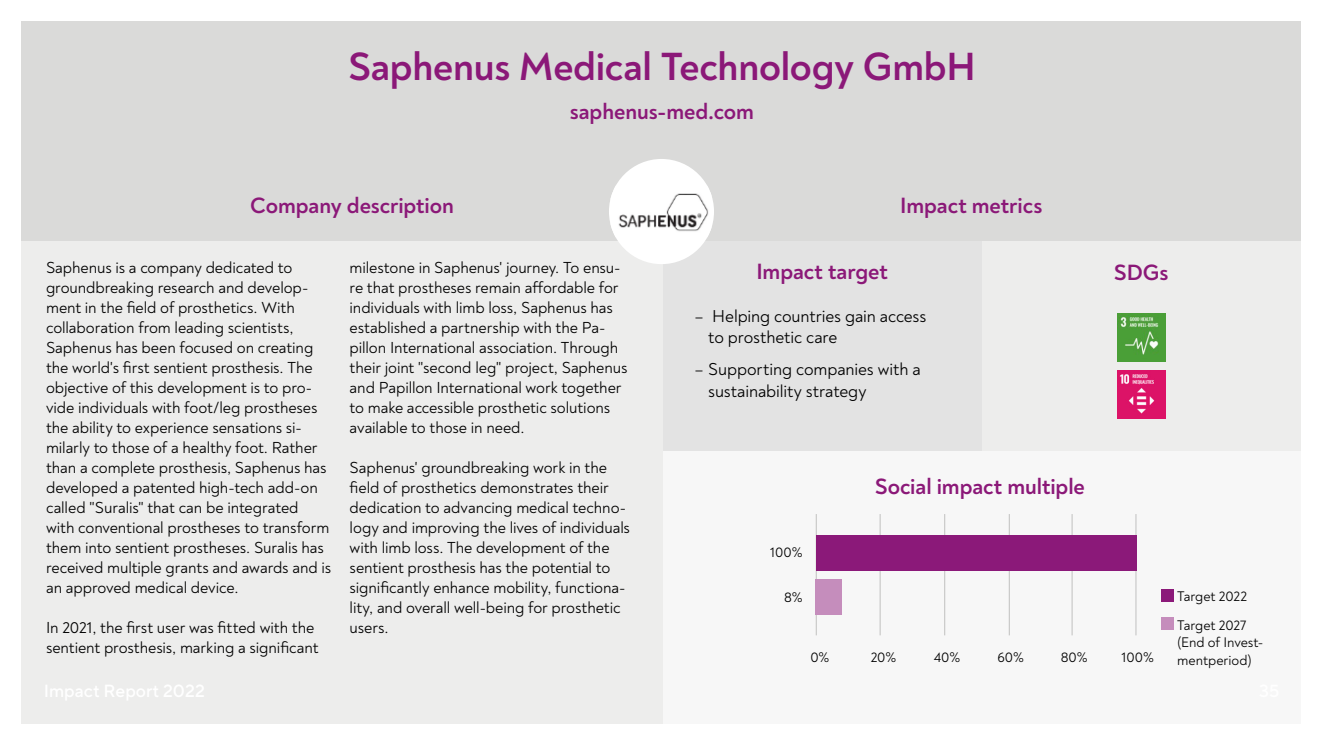
<style>
.page{position:relative;width:1323px;height:745px;background:#fff}
.page>*{position:absolute;margin:0;border:0;box-sizing:border-box;transform-origin:0 0}
.text_44_pt_light{font:700 40px "Noah";letter-spacing:-.005em;color:#8b1878}
.text_44_pt_light-2{font:700 22.5px "Noah";letter-spacing:-.005em;color:#8b1878}
.text_44_pt_light-3{font:17.5px "Noah";letter-spacing:-.005em;color:#000}
.text_44_pt_light-4{font:16.25px/20px "Noah";letter-spacing:-.005em;color:#000}
.text_44_pt_light-5{font:14.12px "Noah";color:#000}
</style>
<div class="page">
<div style="left:663px;top:450px;width:637px;height:273px;background:#f7f7f7"></div>
<div style="left:663px;top:241px;width:318px;height:209px;background:#e3e3e3"></div>
<div style="left:21px;top:21px;width:1280px;height:220px;background:#dadad9"></div>
<div style="left:21px;top:241px;width:642px;height:482px;background:#ededec"></div>
<div style="left:981px;top:241px;width:319px;height:209px;background:#ededec"></div>
<div style="left:609px;top:159px;width:105px;height:105px;background:#fff;border-radius:50%"></div>
<img style="left:611px;top:187px;width:100px;height:49px">
<img style="left:1117px;top:313px;width:48px;height:48px">
<img style="left:1117px;top:370px;width:48px;height:48px">
<div style="left:1161px;top:589px;width:12px;height:12px;background:#8b1979"></div>
<div style="left:1161px;top:617px;width:12px;height:12px;background:#c58dbc"></div>
<hr style="left:1135px;top:513px;width:1px;height:122px;background:#c1c1c0">
<hr style="left:1071px;top:513px;width:1px;height:122px;background:#c1c1c0">
<hr style="left:944px;top:513px;width:1px;height:122px;background:#c1c1c0">
<hr style="left:880px;top:513px;width:1px;height:122px;background:#c1c1c0">
<hr style="left:1009px;top:513px;width:1px;height:122px;background:#c1c1c0">
<hr style="left:816px;top:513px;width:1px;height:122px;background:#c1c1c0">
<div style="left:816px;top:534px;width:320px;height:36px;background:#8b1979"></div>
<div style="left:816px;top:579px;width:26px;height:35px;background:#c58dbc"></div>
<p class="text_44_pt_light" style="left:348px;top:41px;width:629px">Saphenus Medical Technology GmbH</p>
<p class="text_44_pt_light-2" style="left:570px;top:97px;width:186px">saphenus-med.com</p>
<p class="text_44_pt_light-2" style="left:250px;top:191px;width:205px">Company description</p>
<p class="text_44_pt_light-2" style="left:900px;top:191px;width:144px">Impact metrics</p>
<p class="text_44_pt_light-4" style="left:46px;top:257px;width:287px">Saphenus is a company dedicated to groundbreaking research and develop&shy;ment in the field of prosthetics. With collaboration from leading scientists, Saphenus has been focused on creating the world's first sentient prosthesis. The objective of this development is to pro&shy;vide individuals with foot/leg prostheses the ability to experience sensations si&shy;milarly to those of a healthy foot. Rather than a complete prosthesis, Saphenus has developed a patented high-tech add-on called "Suralis" that can be integrated<br>with conventional prostheses to transform them into sentient prostheses. Suralis has received multiple grants and awards and is an approved medical device.</p>
<p class="text_44_pt_light-4" style="left:46px;top:617px;width:274px">In 2021, the first user was fitted with the sentient prosthesis, marking a significant</p>
<p class="text_44_pt_light-4" style="left:350px;top:257px;width:279px">milestone in Saphenus' journey. To ensu&shy;re that prostheses remain affordable for individuals with limb loss, Saphenus has established a partnership with the Pa&shy;pillon International association. Through their joint "second leg" project, Saphenus and Papillon International work together to make accessible prosthetic solutions available to those in need.</p>
<p class="text_44_pt_light-4" style="left:350px;top:457px;width:282px">Saphenus' groundbreaking work in the field of prosthetics demonstrates their dedication to advancing medical techno&shy;logy and improving the lives of individuals with limb loss. The development of the sentient prosthesis has the potential to significantly enhance mobility, functiona&shy;lity, and overall well-being for prosthetic users.</p>
<p class="text_44_pt_light-2" style="left:756px;top:257px;width:133px">Impact target</p>
<p class="text_44_pt_light-3" style="left:694px;top:305px;width:233px">– Helping countries gain access</p>
<p class="text_44_pt_light-3" style="left:708px;top:326px;width:130px">to prosthetic care</p>
<p class="text_44_pt_light-3" style="left:694px;top:358px;width:228px">– Supporting companies with a</p>
<p class="text_44_pt_light-3" style="left:708px;top:380px;width:160px">sustainability strategy</p>
<p class="text_44_pt_light-2" style="left:1114px;top:258px;width:56px">SDGs</p>
<p class="text_44_pt_light-5" style="left:770px;top:543px;width:34px">100%</p>
<p class="text_44_pt_light-5" style="left:784px;top:588px;width:20px">8%</p>
<p class="text_44_pt_light-2" style="left:875px;top:472px;width:212px">Social impact multiple</p>
<p class="text_44_pt_light-5" style="left:1177px;top:587px;width:71px">Target 2022</p>
<p class="text_44_pt_light-5" style="left:1177px;top:615px;width:71px">Target 2027</p>
<p class="text_44_pt_light-5" style="left:1177px;top:633px;width:88px">(End of Invest-</p>
<p class="text_44_pt_light-5" style="left:810px;top:648px;width:21px">0%</p>
<p class="text_44_pt_light-5" style="left:871px;top:648px;width:27px">20%</p>
<p class="text_44_pt_light-5" style="left:934px;top:648px;width:28px">40%</p>
<p class="text_44_pt_light-5" style="left:997px;top:648px;width:28px">60%</p>
<p class="text_44_pt_light-5" style="left:1061px;top:648px;width:29px">80%</p>
<p class="text_44_pt_light-5" style="left:1177px;top:650px;width:76px">mentperiod)</p>
<p class="text_44_pt_light-5" style="left:1121px;top:648px;width:34px">100%</p>
</div>
